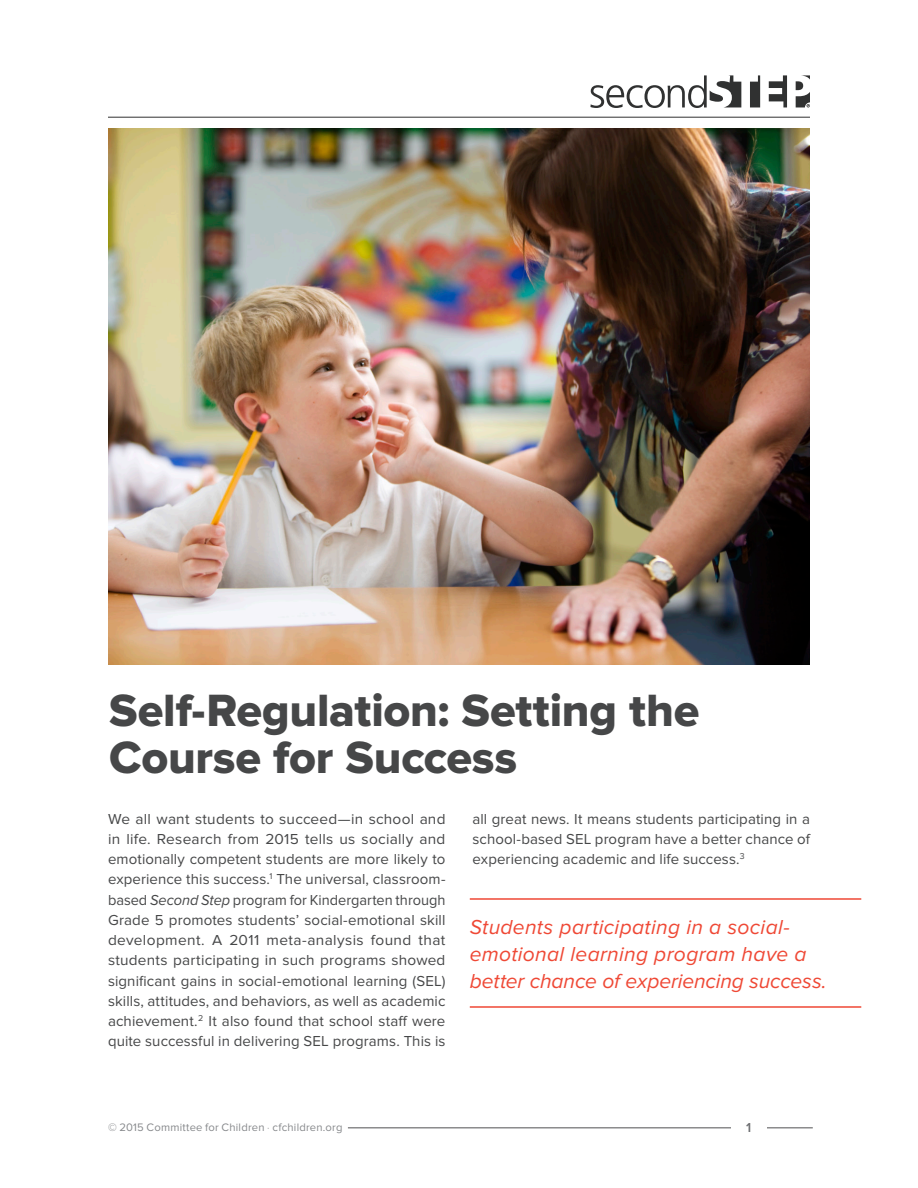
<style>
.page{position:relative;width:918px;height:1188px;background:#fff}
.page>*{position:absolute;margin:0;border:0;box-sizing:border-box;transform-origin:0 0}
.Header_1{font:46.95px/47.4px "Proxima Nova Extrabld";letter-spacing:-.005em;color:#464748}
.call_out2{font:italic 21px/27px "Proxima Nova";letter-spacing:.01em;color:#ef4835}
.copy{font:15px/20.2px "Proxima Nova";letter-spacing:.005em;color:#464748;text-align:justify}
.page_numbers{font:600 13.5px "Proxima Nova";color:#6c6d70}
.t1{font:11.25px "Proxima Nova";letter-spacing:.02em;color:#87898c}
.s1{font-style:italic}
.s2{font-weight:300}
</style>
<div class="page">
<hr style="left:108px;top:117px;width:702px;height:1px;background:#303131">
<svg style="left:590px;top:75px;width:220px;height:33px"></svg>
<hr style="left:348px;top:1128px;width:465px;height:1px;background:#515153">
<div style="left:731px;top:1095px;width:35px;height:63px;background:#fff"></div>
<img style="left:108px;top:128px;width:702px;height:536px">
<hr style="left:470px;top:898px;width:391px;height:2px;background:#ef4835">
<hr style="left:470px;top:1006px;width:391px;height:2px;background:#ef4835">
<p class="Header_1" style="left:109px;top:687px;width:592px">Self-Regulation: Setting the<br>Course for Success</p>
<p class="copy" style="left:108px;top:809px;width:339px">We all want students to succeed—in school and in life. Research from 2015 tells us socially and emotionally competent students are more likely to experience this success.<sup>1</sup> The universal, classroom&shy;based <span class="s1">Second Step</span> program for Kindergarten through Grade 5 promotes students’ social-emotional skill development. A 2011 meta-analysis found that students participating in such programs showed significant gains in social-emotional learning (SEL) skills, attitudes, and behaviors, as well as academic achievement.<sup>2</sup> It also found that school staff were quite successful in delivering SEL programs. This is</p>
<p class="copy" style="left:472px;top:809px;width:339px">all great news. It means students participating in a school-based SEL program have a better chance of experiencing academic and life success.<sup>3</sup></p>
<p class="call_out2" style="left:470px;top:914px;width:358px">Students participating in a social&shy;emotional learning program have a better chance of experiencing success.</p>
<p class="t1" style="left:108px;top:1121px;width:236px">© 2015 Committee for Children <span class="s2">∙</span> cfchildren.org</p>
<p class="page_numbers" style="left:746px;top:1120px;width:7px">1</p>
</div>
